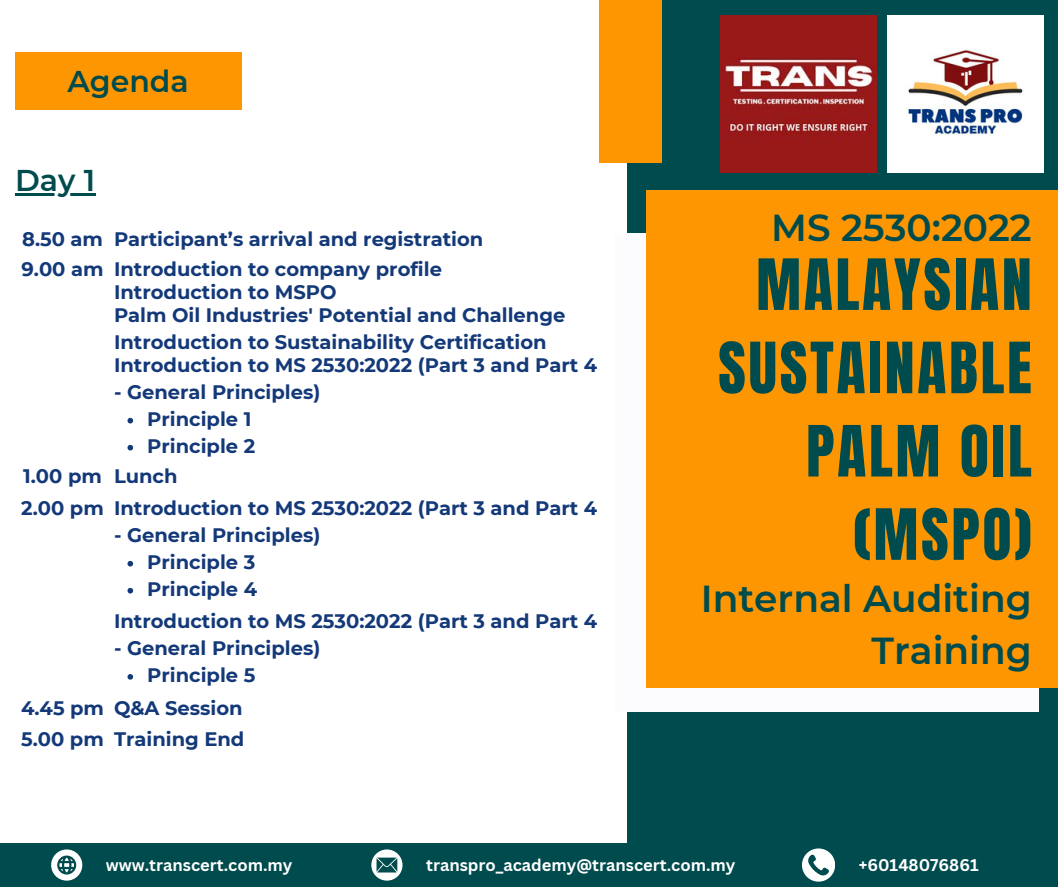
<style>
.page{position:relative;width:1058px;height:887px;background:#fff}
.page>*{position:absolute;margin:0;border:0;box-sizing:border-box;transform-origin:0 0}
.t1{font:60px/83.2px "Anton";letter-spacing:.045em;color:#004b4d;text-align:right}
.t2{font:600 37.5px/51.8px "Montserrat";color:#004b4d;text-align:right}
.t3{font:600 30px "Montserrat";color:#004b4d}
.t4{font:700 19.5px "Montserrat";color:#143979}
.t5{font:700 16.5px "Canva Sans";color:#fff}
</style>
<div class="page">
<div style="left:627px;top:0;width:431px;height:886px;background:#004b4d"></div>
<div style="left:615px;top:233px;width:423px;height:478px;background:#fcfbfd"></div>
<div style="left:647px;top:189px;width:410px;height:498px;background:#fe9601"></div>
<div style="left:599px;top:0;width:63px;height:162px;background:#fe9601"></div>
<div style="left:15px;top:52px;width:226px;height:58px;background:#fe9601"></div>
<svg style="left:127px;top:561px;width:6px;height:5px"></svg>
<svg style="left:127px;top:588px;width:6px;height:5px"></svg>
<svg style="left:127px;top:418px;width:6px;height:5px"></svg>
<svg style="left:127px;top:445px;width:6px;height:5px"></svg>
<svg style="left:127px;top:674px;width:6px;height:5px"></svg>
<hr style="left:15px;top:193px;width:80px;height:2px;background:#004b4d">
<div style="left:0;top:843px;width:1057px;height:43px;background:#004b4d"></div>
<svg style="left:802px;top:848px;width:32px;height:33px"></svg>
<svg style="left:51px;top:849px;width:31px;height:31px"></svg>
<svg style="left:371px;top:849px;width:31px;height:31px"></svg>
<img style="left:887px;top:16px;width:156px;height:156px">
<img style="left:720px;top:16px;width:156px;height:156px">
<p class="t3" style="left:67px;top:63px;width:123px">Agenda</p>
<h2 class="t3" style="left:15px;top:162px;width:82px">Day 1</h2>
<h5 class="t4" style="left:22px;top:227px;width:82px">8.50 am</h5>
<h5 class="t4" style="left:114px;top:227px;width:371px">Participant’s arrival and registration</h5>
<h5 class="t4" style="left:22px;top:257px;width:84px">9.00 am</h5>
<h5 class="t4" style="left:114px;top:257px;width:329px">Introduction to company profile</h5>
<h5 class="t4" style="left:114px;top:280px;width:224px">Introduction to MSPO</h5>
<h5 class="t4" style="left:114px;top:303px;width:453px">Palm Oil Industries' Potential and Challenge</h5>
<p class="t4" style="left:114px;top:353px;width:484px">Introduction to MS 2530:2022 (Part 3 and Part 4</p>
<p class="t4" style="left:114px;top:380px;width:208px">- General Principles)</p>
<p class="t4" style="left:147px;top:407px;width:106px">Principle 1</p>
<h5 class="t4" style="left:147px;top:434px;width:110px">Principle 2</h5>
<h5 class="t4" style="left:114px;top:330px;width:434px">Introduction to Sustainability Certification</h5>
<h5 class="t4" style="left:23px;top:464px;width:80px">1.00 pm</h5>
<h5 class="t4" style="left:114px;top:464px;width:65px">Lunch</h5>
<h5 class="t4" style="left:21px;top:496px;width:84px">2.00 pm</h5>
<h5 class="t4" style="left:114px;top:496px;width:484px">Introduction to MS 2530:2022 (Part 3 and Part 4</h5>
<h5 class="t4" style="left:114px;top:523px;width:208px">- General Principles)</h5>
<h5 class="t4" style="left:147px;top:550px;width:110px">Principle 3</h5>
<h5 class="t4" style="left:147px;top:577px;width:111px">Principle 4</h5>
<p class="t4" style="left:114px;top:609px;width:484px">Introduction to MS 2530:2022 (Part 3 and Part 4</p>
<p class="t4" style="left:114px;top:636px;width:208px">- General Principles)</p>
<p class="t4" style="left:147px;top:663px;width:110px">Principle 5</p>
<h5 class="t4" style="left:21px;top:696px;width:84px">4.45 pm</h5>
<p class="t4" style="left:114px;top:696px;width:130px">Q&amp;A Session</p>
<h5 class="t4" style="left:21px;top:727px;width:84px">5.00 pm</h5>
<h5 class="t4" style="left:114px;top:727px;width:132px">Training End</h5>
<h4 class="t2" style="left:771px;top:201px;width:262px">MS 2530:2022</h4>
<p class="t1" style="left:718px;top:244px;width:315px">MALAYSIAN<br>SUSTAINABLE<br>PALM OIL (MSPO)</p>
<h4 class="t2" style="left:700px;top:573px;width:332px">Internal Auditing<br>Training</h4>
<p class="t5" style="left:106px;top:853px;width:188px">www.transcert.com.my</p>
<h1 class="t5" style="left:426px;top:853px;width:311px">transpro_academy@transcert.com.my</h1>
<h3 class="t5" style="left:858px;top:853px;width:121px">+60148076861</h3>
</div>
